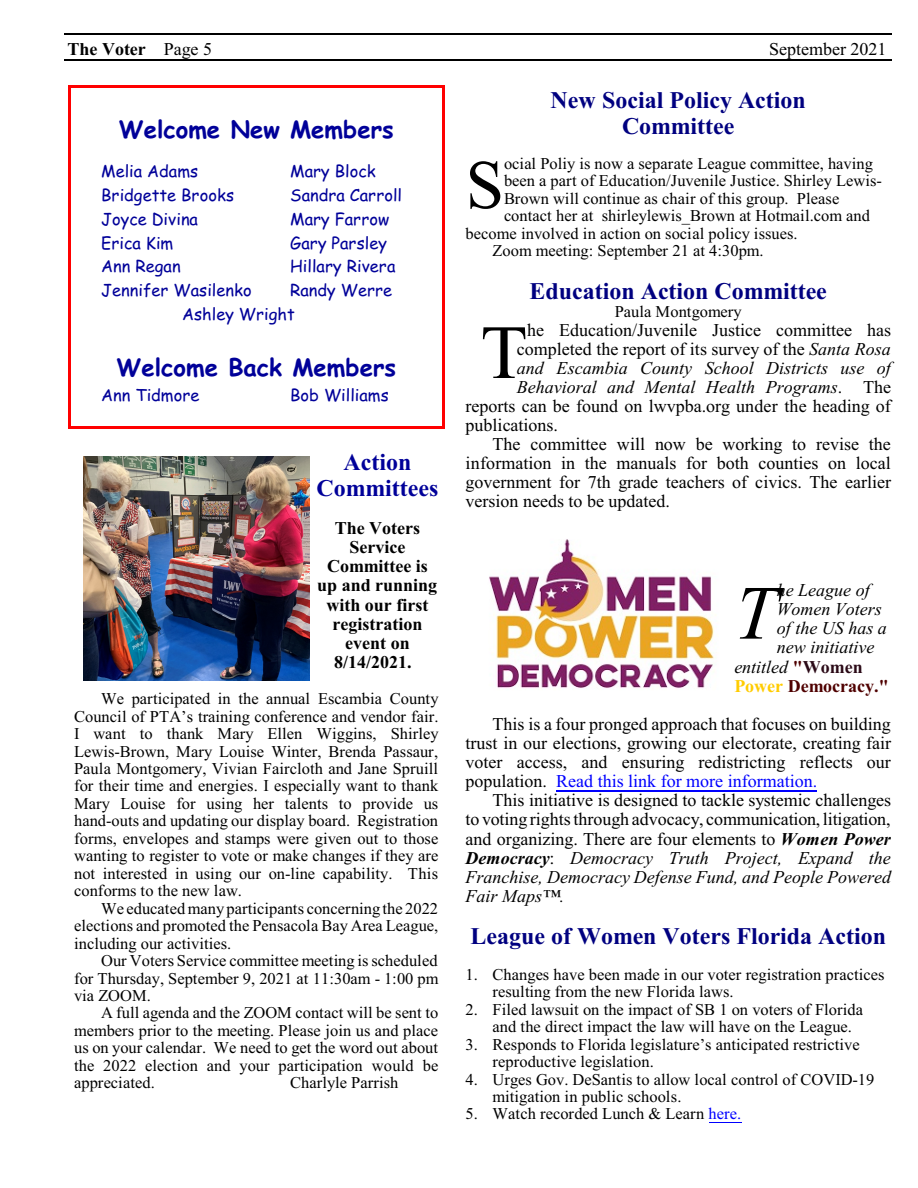
<style>
.page{position:relative;width:918px;height:1188px;background:#fff}
.page>*{position:absolute;margin:0;border:0;box-sizing:border-box;transform-origin:0 0}
.t1{font:76.5px "Times New Roman";color:#000}
.t2{font:italic 76.5px "Times New Roman";color:#000}
.t3{font:69px "Times New Roman";color:#000}
.t4{font:700 24px/25.3px "Times New Roman";color:#000080;text-align:center}
.t5{font:700 24px "Comic Sans MS";color:#009}
.t6{font:700 24px/25.3px "Times New Roman";color:#009;text-align:center}
.t7{font:18px/19px "Times New Roman";color:#000;text-align:justify}
.t8{font:italic 18px "Times New Roman";color:#000}
.t9{font:700 18px/19px "Times New Roman";color:#000;text-align:center}
.t10{font:700 18px "Times New Roman";color:#4f0000}
.t11{font:16.5px/17.4px "Times New Roman";color:#000;text-align:justify}
.t12{font:16.5px/23.7px "Comic Sans MS";color:#009}
.s1{font-weight:400}
.s2{font-style:italic}
.s3{font-style:normal}
.s4{font-weight:700;font-style:normal;color:#4f0000}
.s5{font-weight:700;font-style:normal;color:#2b0a17}
.s6{color:#fc0}
.s7{color:#00f}
.s8{font-weight:700;font-style:italic}
</style>
<div class="page">
<hr style="left:64px;top:34px;width:828px;height:1px;background:#000">
<hr style="left:64px;top:60px;width:828px;height:1px;background:#000">
<hr style="left:68px;top:85px;width:3px;height:29px;background:#f00">
<hr style="left:442px;top:85px;width:2px;height:29px;background:#f00">
<hr style="left:68px;top:85px;width:376px;height:3px;background:#f00">
<hr style="left:68px;top:109px;width:3px;height:29px;background:#f00">
<hr style="left:442px;top:109px;width:2px;height:29px;background:#f00">
<hr style="left:68px;top:132px;width:3px;height:29px;background:#f00">
<hr style="left:442px;top:132px;width:2px;height:29px;background:#f00">
<hr style="left:68px;top:156px;width:3px;height:29px;background:#f00">
<hr style="left:442px;top:156px;width:2px;height:29px;background:#f00">
<hr style="left:68px;top:180px;width:3px;height:29px;background:#f00">
<hr style="left:442px;top:180px;width:2px;height:29px;background:#f00">
<hr style="left:68px;top:203px;width:3px;height:30px;background:#f00">
<hr style="left:442px;top:203px;width:2px;height:30px;background:#f00">
<hr style="left:68px;top:227px;width:3px;height:30px;background:#f00">
<hr style="left:442px;top:227px;width:2px;height:30px;background:#f00">
<hr style="left:68px;top:251px;width:3px;height:29px;background:#f00">
<hr style="left:442px;top:251px;width:2px;height:29px;background:#f00">
<hr style="left:68px;top:275px;width:3px;height:29px;background:#f00">
<hr style="left:442px;top:275px;width:2px;height:29px;background:#f00">
<hr style="left:68px;top:299px;width:3px;height:29px;background:#f00">
<hr style="left:442px;top:299px;width:2px;height:29px;background:#f00">
<hr style="left:68px;top:323px;width:3px;height:29px;background:#f00">
<hr style="left:442px;top:323px;width:2px;height:29px;background:#f00">
<hr style="left:68px;top:346px;width:3px;height:39px;background:#f00">
<hr style="left:442px;top:346px;width:2px;height:39px;background:#f00">
<hr style="left:68px;top:380px;width:3px;height:29px;background:#f00">
<hr style="left:442px;top:380px;width:2px;height:29px;background:#f00">
<hr style="left:68px;top:403px;width:3px;height:25px;background:#f00">
<hr style="left:442px;top:403px;width:2px;height:25px;background:#f00">
<hr style="left:68px;top:426px;width:376px;height:2px;background:#f00">
<img style="left:84px;top:457px;width:226px;height:223px">
<img style="left:489px;top:539px;width:225px;height:150px">
<hr style="left:556px;top:790px;width:261px;height:1px;background:#00f">
<hr style="left:709px;top:1122px;width:32px;height:1px;background:#00f">
<p class="t9" style="left:68px;top:42px;width:146px">The Voter <span class="s1">Page 5</span></p>
<p class="t7" style="left:769px;top:42px;width:119px">September 2021</p>
<h3 class="t5" style="left:119px;top:119px;width:277px">Welcome New Members</h3>
<p class="t12" style="left:101px;top:161px;width:99px">Melia Adams</p>
<p class="t12" style="left:290px;top:161px;width:87px">Mary Block</p>
<p class="t12" style="left:101px;top:185px;width:134px">Bridgette Brooks</p>
<p class="t12" style="left:290px;top:185px;width:114px">Sandra Carroll</p>
<p class="t12" style="left:101px;top:208px;width:98px">Joyce Divina</p>
<p class="t12" style="left:290px;top:208px;width:101px">Mary Farrow</p>
<p class="t12" style="left:101px;top:232px;width:74px">Erica Kim</p>
<p class="t12" style="left:290px;top:232px;width:98px">Gary Parsley</p>
<p class="t12" style="left:101px;top:256px;width:81px">Ann Regan</p>
<p class="t12" style="left:290px;top:256px;width:107px">Hillary Rivera</p>
<p class="t12" style="left:101px;top:280px;width:152px">Jennifer Wasilenko</p>
<p class="t12" style="left:182px;top:280px;width:211px;text-indent:108px">Randy Werre<br>Ashley Wright</p>
<h3 class="t5" style="left:117px;top:357px;width:281px">Welcome Back Members</h3>
<p class="t12" style="left:101px;top:385px;width:100px">Ann Tidmore</p>
<p class="t12" style="left:290px;top:385px;width:100px">Bob Williams</p>
<h3 class="t6" style="left:317px;top:452px;width:123px">Action<br>Committees</h3>
<p class="t9" style="left:317px;top:521px;width:122px">The Voters<br>Service<br>Committee is up and running with our first registration event on<br>8/14/2021.</p>
<p class="t11" style="left:74px;top:692px;width:366px;text-indent:27px">We participated in the annual Escambia County Council of PTA’s training conference and vendor fair.<br>I want to thank Mary Ellen Wiggins, Shirley Lewis-Brown, Mary Louise Winter, Brenda Passaur, Paula Montgomery, Vivian Faircloth and Jane Spruill for their time and energies. I especially want to thank Mary Louise for using her talents to provide us hand-outs and updating our display board. Registration forms, envelopes and stamps were given out to those wanting to register to vote or make changes if they are not interested in using our on-line capability. This conforms to the new law.</p>
<p class="t11" style="left:74px;top:901px;width:366px;text-indent:27px">We educated many participants concerning the 2022 elections and promoted the Pensacola Bay Area League, including our activities.</p>
<p class="t11" style="left:74px;top:953px;width:366px;text-indent:27px">Our Voters Service committee meeting is scheduled for Thursday, September 9, 2021 at 11:30am - 1:00 pm via ZOOM.</p>
<p class="t11" style="left:74px;top:1006px;width:366px;text-indent:27px">A full agenda and the ZOOM contact will be sent to members prior to the meeting. Please join us and place us on your calendar. We need to get the word out about the 2022 election and your participation would be appreciated.</p>
<p class="t11" style="left:290px;top:1076px;width:110px">Charlyle Parrish</p>
<h3 class="t4" style="left:551px;top:90px;width:257px">New Social Policy Action<br>Committee</h3>
<h2 class="t3" style="left:466px;top:160px;width:40px">S</h2>
<p class="t11" style="left:504px;top:156px;width:371px">ocial Poliy is now a separate League committee, having</p>
<p class="t11" style="left:504px;top:174px;width:380px">been a part of Education/Juvenile Justice. Shirley Lewis-</p>
<p class="t11" style="left:504px;top:191px;width:337px">Brown will continue as chair of this group. Please</p>
<p class="t11" style="left:504px;top:209px;width:368px">contact her at shirleylewis_Brown at Hotmail.com and</p>
<p class="t11" style="left:466px;top:226px;width:333px">become involved in action on social policy issues.</p>
<p class="t11" style="left:493px;top:244px;width:273px">Zoom meeting: September 21 at 4:30pm.</p>
<h3 class="t4" style="left:530px;top:281px;width:299px">Education Action Committee</h3>
<p class="t11" style="left:615px;top:304px;width:129px">Paula Montgomery</p>
<h1 class="t1" style="left:481px;top:325px;width:48px">T</h1>
<p class="t7" style="left:527px;top:322px;width:365px">he Education/Juvenile Justice committee has</p>
<p class="t7" style="left:517px;top:341px;width:376px">completed the report of its survey of the <span class="s2">Santa Rosa</span></p>
<p class="t8" style="left:517px;top:361px;width:376px">and Escambia County School Districts use of</p>
<p class="t8" style="left:517px;top:380px;width:376px">Behavioral and Mental Health Programs<span class="s3">. The</span></p>
<p class="t7" style="left:466px;top:398px;width:427px">reports can be found on lwvpba.org under the heading of</p>
<p class="t7" style="left:466px;top:417px;width:94px">publications.</p>
<p class="t7" style="left:493px;top:436px;width:400px">The committee will now be working to revise the</p>
<p class="t7" style="left:466px;top:455px;width:427px">information in the manuals for both counties on local</p>
<p class="t7" style="left:466px;top:474px;width:427px">government for 7th grade teachers of civics. The earlier</p>
<p class="t7" style="left:466px;top:493px;width:206px">version needs to be updated.</p>
<p class="t8" style="left:777px;top:584px;width:94px">he League of</p>
<p class="t8" style="left:777px;top:603px;width:107px">Women Voters</p>
<p class="t8" style="left:777px;top:622px;width:111px">of the US has a</p>
<p class="t8" style="left:777px;top:641px;width:99px">new initiative</p>
<p class="t8" style="left:734px;top:660px;width:130px">entitled <span class="s4">"</span><span class="s5">Women</span></p>
<p class="t10" style="left:734px;top:680px;width:156px"><span class="s6">Power</span> Democracy."</p>
<p class="t7" style="left:466px;top:716px;width:427px;text-indent:27px">This is a four pronged approach that focuses on building trust in our elections, growing our electorate, creating fair voter access, and ensuring redistricting reflects our population. <span class="s7">Read this link for more information.</span></p>
<p class="t7" style="left:466px;top:793px;width:427px;text-indent:27px">This initiative is designed to tackle systemic challenges to voting rights through advocacy, communication, litigation, and organizing. There are four elements to <span class="s8">Women Power Democracy</span>: <span class="s2">Democracy Truth Project, Expand the Franchise, Democracy Defense Fund, and People Powered Fair Maps™.</span></p>
<h3 class="t4" style="left:471px;top:926px;width:417px">League of Women Voters Florida Action</h3>
<p class="t11" style="left:493px;top:967px;width:393px;text-indent:-27px">1. Changes have been made in our voter registration practices resulting from the new Florida laws.</p>
<p class="t11" style="left:493px;top:1002px;width:372px;text-indent:-27px">2. Filed lawsuit on the impact of SB 1 on voters of Florida and the direct impact the law will have on the League.</p>
<p class="t11" style="left:493px;top:1037px;width:369px;text-indent:-27px">3. Responds to Florida legislature’s anticipated restrictive reproductive legislation.</p>
<p class="t11" style="left:493px;top:1072px;width:383px;text-indent:-27px">4. Urges Gov. DeSantis to allow local control of COVID-19 mitigation in public schools.</p>
<p class="t11" style="left:466px;top:1107px;width:277px">5. Watch recorded Lunch &amp; Learn <span class="s7">here.</span></p>
<h1 class="t2" style="left:734px;top:586px;width:44px">T</h1>
</div>
